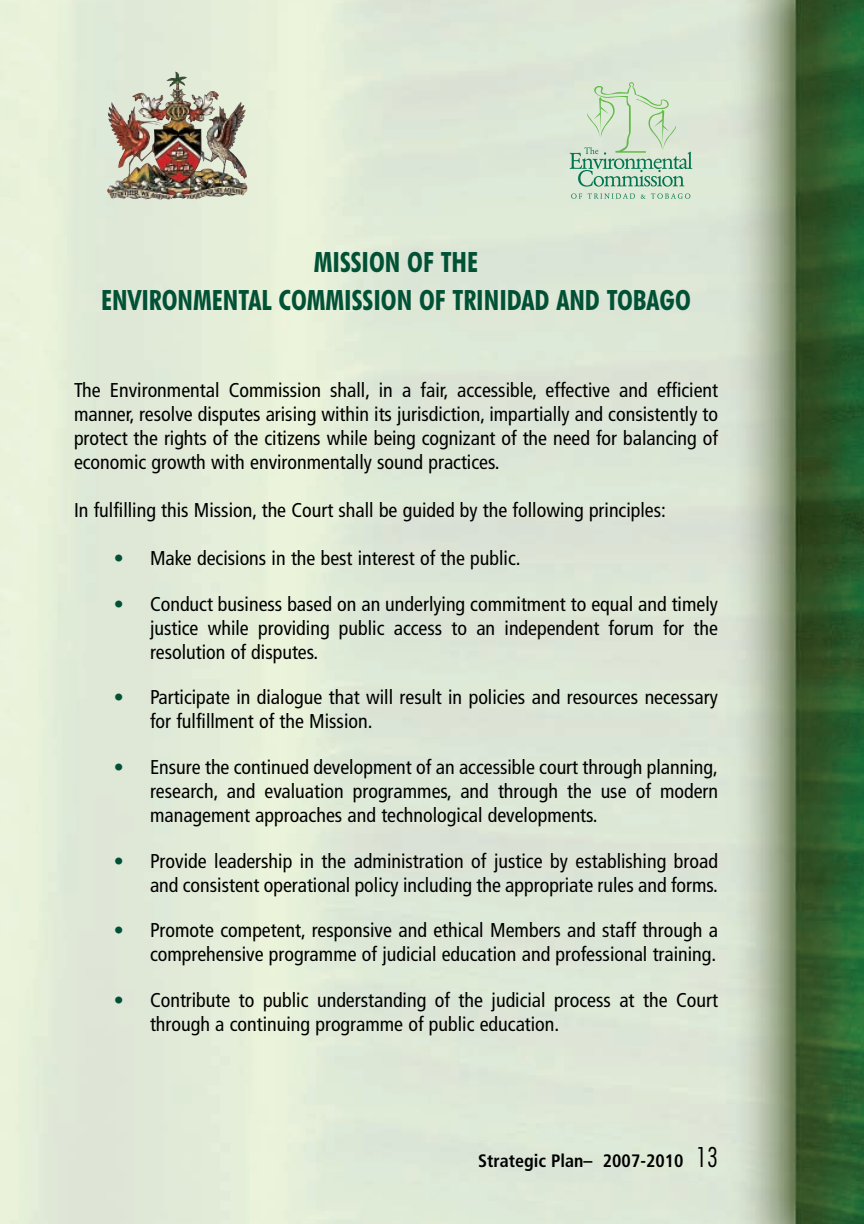
<style>
.page{position:relative;width:864px;height:1224px;background:#fff}
.page>*{position:absolute;margin:0;border:0;box-sizing:border-box;transform-origin:0 0}
.t1{font:700 condensed 28px/38px "Futura BT";color:#005135;text-align:center}
.t2{font:condensed 20px/24px "Frutiger";color:#000;text-align:justify}
.t3{font:700 condensed 18px "Frutiger";color:#000}
.s1{color:#005135}
.s2{font-family:"Futura BT";font-weight:300;font-size:28px}
</style>
<div class="page">
<img style="left:0;top:0;width:864px;height:1224px">
<img style="left:175px;top:71px;width:73px;height:128px">
<svg style="left:571px;top:193px;width:11px;height:6px"></svg>
<svg style="left:588px;top:193px;width:47px;height:6px"></svg>
<svg style="left:641px;top:193px;width:49px;height:6px"></svg>
<svg style="left:570px;top:82px;width:122px;height:105px;background:#c5dcc5"></svg>
<h1 class="t1" style="left:101px;top:245px;width:591px">MISSION OF THE<br>ENVIRONMENTAL COMMISSION OF TRINIDAD AND TOBAGO</h1>
<p class="t2" style="left:74px;top:380px;width:646px">The Environmental Commission shall, in a fair, accessible, effective and efficient manner, resolve disputes arising within its jurisdiction, impartially and consistently to protect the rights of the citizens while being cognizant of the need for balancing of economic growth with environmentally sound practices.</p>
<p class="t2" style="left:74px;top:500px;width:593px">In fulfilling this Mission, the Court shall be guided by the following principles:</p>
<p class="t2" style="left:114px;top:548px;width:408px"><span class="s1">•</span> Make decisions in the best interest of the public.</p>
<p class="t2" style="left:150px;top:593px;width:569px;text-indent:-36px"><span class="s1">•</span> Conduct business based on an underlying commitment to equal and timely justice while providing public access to an independent forum for the resolution of disputes.</p>
<p class="t2" style="left:150px;top:687px;width:569px;text-indent:-36px"><span class="s1">•</span> Participate in dialogue that will result in policies and resources necessary for fulfillment of the Mission.</p>
<p class="t2" style="left:150px;top:757px;width:570px;text-indent:-36px"><span class="s1">•</span> Ensure the continued development of an accessible court through planning, research, and evaluation programmes, and through the use of modern management approaches and technological developments.</p>
<p class="t2" style="left:114px;top:850px;width:606px;text-align:right"><span class="s1">•</span> Provide leadership in the administration of justice by establishing broad and consistent operational policy including the appropriate rules and forms.</p>
<p class="t2" style="left:114px;top:920px;width:606px;text-align:right"><span class="s1">•</span> Promote competent, responsive and ethical Members and staff through a comprehensive programme of judicial education and professional training.</p>
<p class="t2" style="left:150px;top:989px;width:569px;text-indent:-36px"><span class="s1">•</span> Contribute to public understanding of the judicial process at the Court through a continuing programme of public education.</p>
<p class="t3" style="left:478px;top:1154px;width:241px">Strategic Plan– 2007-2010 <span class="s2">13</span></p>
</div>
